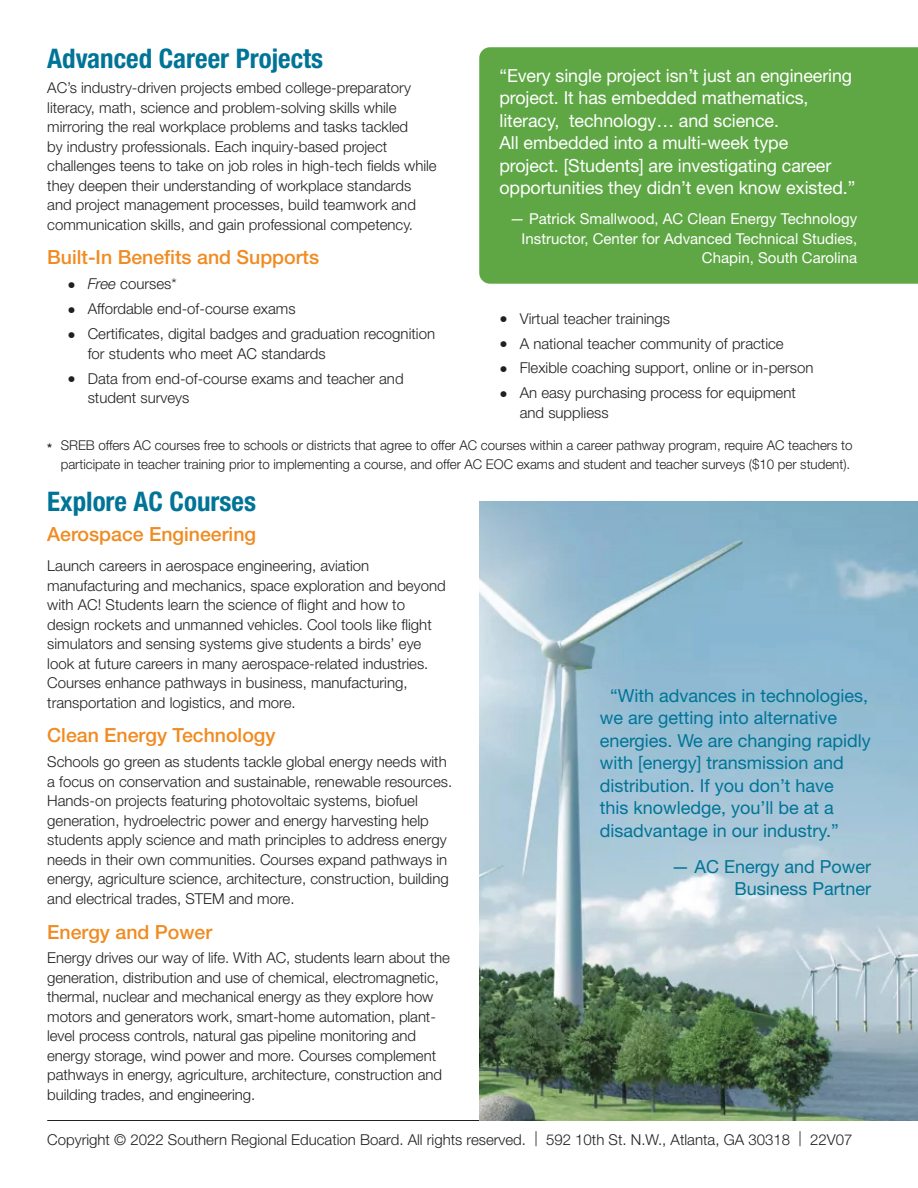
<style>
.page{position:relative;width:918px;height:1188px;background:#fff}
.page>*{position:absolute;margin:0;border:0;box-sizing:border-box;transform-origin:0 0}
.t1{font:700 condensed 27px "Helvetica Neue";color:#007497}
.t2{font:500 19.5px "Helvetica Neue";color:#f08b21}
.t3{font:18px/22.5px "Helvetica Neue";color:#007497}
.t4{font:18px/22.5px "Helvetica Neue";letter-spacing:-.005em;color:#fff}
.t5{font:300 15px/19.5px "Helvetica Neue";color:#231f20}
.t6{font:15px/19.5px "Helvetica Neue";color:#fff;text-align:right}
.t7{font:300 13.5px/19.5px "Helvetica Neue";letter-spacing:-.005em;color:#231f20;text-align:right}
.s1{font-size:16.5px}
.s2{font-style:italic}
.s3{font-weight:500}
</style>
<div class="page">
<hr style="left:47px;top:1120px;width:824px;height:1px;background:#231f20">
<img style="left:479px;top:502px;width:439px;height:619px">
<div style="left:479px;top:47px;width:439px;height:237px;background:#5ea744"></div>
<h1 class="t1" style="left:47px;top:42px;width:277px">Advanced Career Projects</h1>
<p class="t5" style="left:47px;top:78px;width:391px">AC’s industry-driven projects embed college-preparatory literacy, math, science and problem-solving skills while mirroring the real workplace problems and tasks tackled<br>by industry professionals. Each inquiry-based project challenges teens to take on job roles in high-tech fields while they deepen their understanding of workplace standards and project management processes, build teamwork and communication skills, and gain professional competency.</p>
<h2 class="t2" style="left:47px;top:246px;width:273px">Built-In Benefits and Supports</h2>
<p class="t5" style="left:68px;top:274px;width:111px"><span class="s1">•</span> <span class="s2">Free</span> courses*</p>
<p class="t5" style="left:68px;top:299px;width:230px"><span class="s1">•</span> Affordable end-of-course exams</p>
<p class="t5" style="left:88px;top:324px;width:349px;text-indent:-20px"><span class="s1">•</span> Certificates, digital badges and graduation recognition for students who meet AC standards</p>
<p class="t5" style="left:88px;top:368px;width:317px;text-indent:-20px"><span class="s1">•</span> Data from end-of-course exams and teacher and student surveys</p>
<p class="t4" style="left:500px;top:64px;width:357px">“Every single project isn’t just an engineering project. It has embedded mathematics, literacy, technology… and science.<br>All embedded into a multi-week type<br>project. [Students] are investigating career opportunities they didn’t even know existed.”</p>
<p class="t6" style="left:510px;top:209px;width:349px">— Patrick Smallwood, AC Clean Energy Technology<br>Instructor, Center for Advanced Technical Studies,<br>Chapin, South Carolina</p>
<p class="t5" style="left:500px;top:308px;width:172px"><span class="s1">•</span> Virtual teacher trainings</p>
<p class="t5" style="left:500px;top:333px;width:286px"><span class="s1">•</span> A national teacher community of practice</p>
<p class="t5" style="left:500px;top:358px;width:315px"><span class="s1">•</span> Flexible coaching support, online or in-person</p>
<p class="t5" style="left:520px;top:383px;width:278px;text-indent:-20px"><span class="s1">•</span> An easy purchasing process for equipment and suppliess</p>
<p class="t7" style="left:47px;top:435px;width:807px"><span class="s3">*</span> SREB offers AC courses free to schools or districts that agree to offer AC courses within a career pathway program, require AC teachers to participate in teacher training prior to implementing a course, and offer AC EOC exams and student and teacher surveys ($10 per student).</p>
<h1 class="t1" style="left:47px;top:485px;width:210px">Explore AC Courses</h1>
<h2 class="t2" style="left:47px;top:522px;width:210px">Aerospace Engineering</h2>
<p class="t5" style="left:47px;top:556px;width:400px">Launch careers in aerospace engineering, aviation manufacturing and mechanics, space exploration and beyond with AC! Students learn the science of flight and how to design rockets and unmanned vehicles. Cool tools like flight simulators and sensing systems give students a birds’ eye look at future careers in many aerospace-related industries.<br>Courses enhance pathways in business, manufacturing, transportation and logistics, and more.</p>
<h2 class="t2" style="left:47px;top:724px;width:230px">Clean Energy Technology</h2>
<p class="t5" style="left:47px;top:752px;width:406px">Schools go green as students tackle global energy needs with a focus on conservation and sustainable, renewable resources.<br>Hands-on projects featuring photovoltaic systems, biofuel generation, hydroelectric power and energy harvesting help students apply science and math principles to address energy needs in their own communities. Courses expand pathways in energy, agriculture science, architecture, construction, building and electrical trades, STEM and more.</p>
<h2 class="t2" style="left:47px;top:920px;width:167px">Energy and Power</h2>
<p class="t5" style="left:47px;top:948px;width:404px">Energy drives our way of life. With AC, students learn about the generation, distribution and use of chemical, electromagnetic, thermal, nuclear and mechanical energy as they explore how motors and generators work, smart-home automation, plant&shy;level process controls, natural gas pipeline monitoring and energy storage, wind power and more. Courses complement pathways in energy, agriculture, architecture, construction and building trades, and engineering.</p>
<p class="t3" style="left:600px;top:684px;width:273px;text-indent:10px">“With advances in technologies, we are getting into alternative energies. We are changing rapidly with [energy] transmission and distribution. If you don’t have<br>this knowledge, you’ll be at a disadvantage in our industry.”</p>
<p class="t3" style="left:671px;top:855px;width:201px;text-align:right">— AC Energy and Power<br>Business Partner</p>
<p class="t5" style="left:47px;top:1129px;width:807px">Copyright © 2022 Southern Regional Education Board. All rights reserved. | 592 10th St. N.W., Atlanta, GA 30318 | 22V07</p>
</div>
